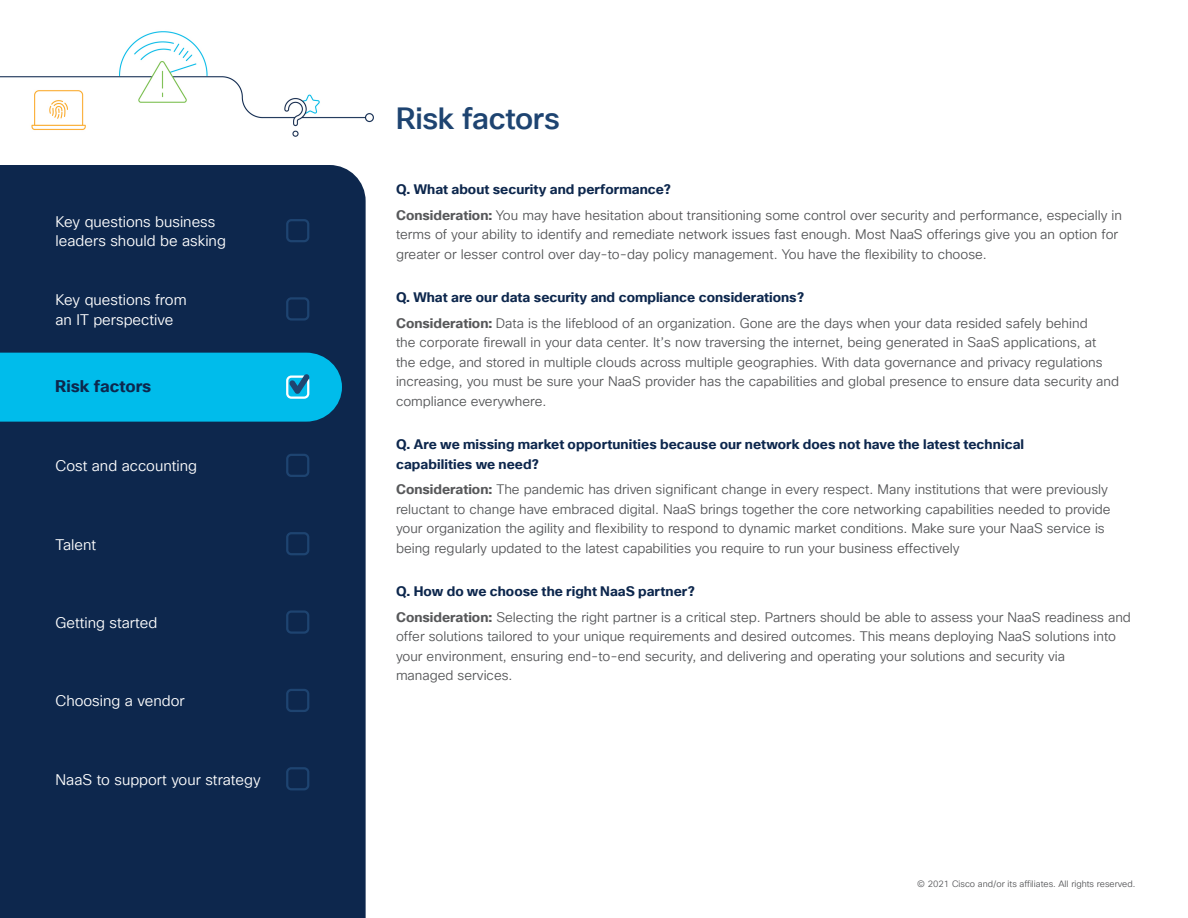
<style>
.page{position:relative;width:1188px;height:918px;background:#fff}
.page>*{position:absolute;margin:0;border:0;box-sizing:border-box;transform-origin:0 0}
.Intro_Heading{font:500 30px "Cisco Sans TT";letter-spacing:-.01em;color:#1e4471}
.Body_White_intend{font:700 16.5px "Cisco Sans TT";color:#0d274d}
.Body_White_intend-2{font:15px/19.5px "Cisco Sans TT Light";color:#fff}
.Body{font:13.5px/19.5px "Cisco Sans TT Light";color:#57585a}
.Subhead4_midnight_bl{font:700 13.5px/19.5px "Cisco Sans TT";letter-spacing:.005em;color:#0d274d}
.Body-2{font:700 13.5px "Cisco Sans TT";color:#0d274d}
.t1{font:9px "Cisco Sans TT Light";color:#57585a}
.s1{font-family:"Cisco Sans TT";font-weight:700}
</style>
<div class="page">
<img style="left:0;top:31px;width:373px;height:106px">
<div style="left:0;top:165px;width:366px;height:753px;background:#0d274d"></div>
<div style="left:0;top:196px;width:342px;height:69px;background:#0d274d"></div>
<div style="left:0;top:274px;width:342px;height:69px;background:#0d274d"></div>
<div style="left:0;top:431px;width:342px;height:69px;background:#0d274d"></div>
<div style="left:0;top:509px;width:342px;height:69px;background:#0d274d"></div>
<div style="left:0;top:588px;width:342px;height:69px;background:#0d274d"></div>
<div style="left:0;top:666px;width:342px;height:69px;background:#0d274d"></div>
<div style="left:0;top:744px;width:342px;height:69px;background:#0d274d"></div>
<div style="left:286px;top:297px;width:23px;height:24px;border:2px solid #1e4471;border-radius:4px"></div>
<div style="left:286px;top:532px;width:23px;height:23px;border:2px solid #1e4471;border-radius:4px"></div>
<div style="left:286px;top:454px;width:23px;height:23px;border:2px solid #1e4471;border-radius:4px"></div>
<div style="left:286px;top:610px;width:23px;height:24px;border:2px solid #1e4471;border-radius:4px"></div>
<div style="left:286px;top:689px;width:23px;height:23px;border:2px solid #1e4471;border-radius:4px"></div>
<div style="left:286px;top:767px;width:23px;height:23px;border:2px solid #1e4471;border-radius:4px"></div>
<div style="left:286px;top:219px;width:23px;height:23px;border:2px solid #1e4471;border-radius:4px"></div>
<div style="left:0;top:353px;width:342px;height:69px;background:#00bceb"></div>
<p class="Body_White_intend-2" style="left:56px;top:212px;width:172px">Key questions business leaders should be asking</p>
<p class="Body_White_intend-2" style="left:56px;top:291px;width:133px">Key questions from an IT perspective</p>
<p class="Body_White_intend" style="left:56px;top:375px;width:97px">Risk factors</p>
<p class="Body_White_intend-2" style="left:56px;top:457px;width:143px">Cost and accounting</p>
<p class="Body_White_intend-2" style="left:56px;top:535px;width:42px">Talent</p>
<p class="Body_White_intend-2" style="left:56px;top:613px;width:103px">Getting started</p>
<p class="Body_White_intend-2" style="left:56px;top:692px;width:131px">Choosing a vendor</p>
<p class="Body_White_intend-2" style="left:56px;top:770px;width:207px">NaaS to support your strategy</p>
<p class="Intro_Heading" style="left:396px;top:99px;width:165px">Risk factors</p>
<p class="Subhead4_midnight_bl" style="left:396px;top:180px;width:276px">Q. What about security and performance?</p>
<p class="Body" style="left:396px;top:206px;width:728px"><span class="s1">Consideration:</span> You may have hesitation about transitioning some control over security and performance, especially in terms of your ability to identify and remediate network issues fast enough. Most NaaS offerings give you an option for greater or lesser control over day-to-day policy management. You have the flexibility to choose.</p>
<p class="Body-2" style="left:396px;top:288px;width:410px">Q. What are our data security and compliance considerations?</p>
<p class="Body" style="left:396px;top:314px;width:725px"><span class="s1">Consideration:</span> Data is the lifeblood of an organization. Gone are the days when your data resided safely behind<br>the corporate firewall in your data center. It’s now traversing the internet, being generated in SaaS applications, at the edge, and stored in multiple clouds across multiple geographies. With data governance and privacy regulations increasing, you must be sure your NaaS provider has the capabilities and global presence to ensure data security and compliance everywhere.</p>
<p class="Subhead4_midnight_bl" style="left:396px;top:435px;width:630px">Q. Are we missing market opportunities because our network does not have the latest technical capabilities we need?</p>
<p class="Body" style="left:396px;top:480px;width:716px"><span class="s1">Consideration:</span> The pandemic has driven significant change in every respect. Many institutions that were previously reluctant to change have embraced digital. NaaS brings together the core networking capabilities needed to provide your organization the agility and flexibility to respond to dynamic market conditions. Make sure your NaaS service is being regularly updated to the latest capabilities you require to run your business effectively</p>
<p class="Subhead4_midnight_bl" style="left:396px;top:582px;width:300px">Q. How do we choose the right NaaS partner?</p>
<p class="Body" style="left:396px;top:608px;width:736px"><span class="s1">Consideration:</span> Selecting the right partner is a critical step. Partners should be able to assess your NaaS readiness and offer solutions tailored to your unique requirements and desired outcomes. This means deploying NaaS solutions into your environment, ensuring end-to-end security, and delivering and operating your solutions and security via<br>managed services.</p>
<p class="t1" style="left:917px;top:878px;width:220px">© 2021 Cisco and/or its affiliates. All rights reserved.</p>
</div>
